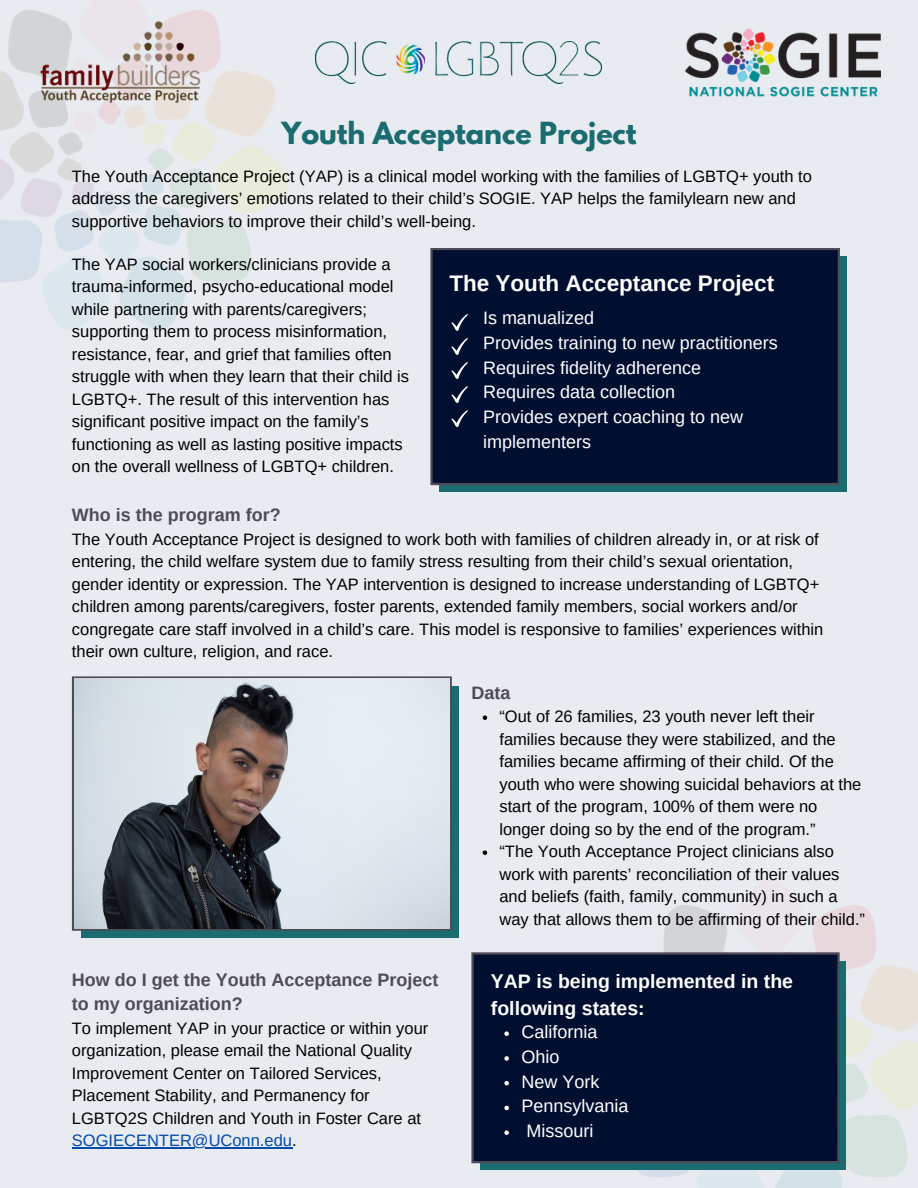
<style>
.page{position:relative;width:918px;height:1188px;background:#e8ebef}
.page>*{position:absolute;margin:0;border:0;box-sizing:border-box;transform-origin:0 0}
.t1{font:700 27px "League Spartan";color:#1a6c70}
.t2{font:700 22.5px "Arimo";color:#fff}
.t3{font:700 19.5px/27px "Arimo";color:#fff}
.t4{font:18px/24.8px "Arimo";color:#fff}
.t5{font:700 18px/24.8px "Arimo";color:#4e4c59}
.t6{font:16.5px/22.5px "Arimo";color:#000}
.s1{color:#004aad}
</style>
<div class="page">
<img style="left:0;top:10px;width:327px;height:320px">
<div style="left:439px;top:257px;width:407px;height:235px;background:#1a6c70"></div>
<div style="left:430px;top:248px;width:410px;height:237px;background:#000e2f"></div>
<svg style="left:451px;top:314px;width:17px;height:17px"></svg>
<svg style="left:451px;top:338px;width:17px;height:17px"></svg>
<svg style="left:451px;top:362px;width:17px;height:17px"></svg>
<svg style="left:451px;top:386px;width:17px;height:17px"></svg>
<svg style="left:451px;top:410px;width:17px;height:17px"></svg>
<div style="left:82px;top:686px;width:377px;height:252px;background:#1a6c70"></div>
<svg style="left:72px;top:676px;width:380px;height:255px"></svg>
<img style="left:75px;top:679px;width:374px;height:250px">
<svg style="left:483px;top:715px;width:4px;height:5px"></svg>
<svg style="left:483px;top:850px;width:4px;height:5px"></svg>
<img style="left:34px;top:18px;width:171px;height:89px">
<img style="left:685px;top:28px;width:196px;height:69px">
<img style="left:316px;top:42px;width:286px;height:42px">
<hr style="left:72px;top:1148px;width:220px;height:1px;background:#004aad">
<div style="left:480px;top:961px;width:366px;height:209px;background:#1a6c70"></div>
<div style="left:471px;top:952px;width:369px;height:211px;background:#000e2f"></div>
<svg style="left:504px;top:1031px;width:5px;height:5px"></svg>
<svg style="left:504px;top:1056px;width:5px;height:5px"></svg>
<svg style="left:504px;top:1081px;width:5px;height:4px"></svg>
<svg style="left:504px;top:1106px;width:5px;height:4px"></svg>
<svg style="left:504px;top:1130px;width:5px;height:5px"></svg>
<h1 class="t1" style="left:281px;top:119px;width:357px">Youth Acceptance Project</h1>
<p class="t6" style="left:72px;top:165px;width:742px">The Youth Acceptance Project (YAP) is a clinical model working with the families of LGBTQ+ youth to address the caregivers’ emotions related to their child’s SOGIE. YAP helps the familylearn new and supportive behaviors to improve their child’s well-being.</p>
<p class="t6" style="left:72px;top:253px;width:339px">The YAP social workers/clinicians provide a trauma-informed, psycho-educational model while partnering with parents/caregivers; supporting them to process misinformation, resistance, fear, and grief that families often struggle with when they learn that their child is LGBTQ+. The result of this intervention has significant positive impact on the family’s functioning as well as lasting positive impacts on the overall wellness of LGBTQ+ children.</p>
<h2 class="t2" style="left:449px;top:271px;width:326px">The Youth Acceptance Project</h2>
<p class="t4" style="left:483px;top:306px;width:296px">Is manualized<br>Provides training to new practitioners<br>Requires fidelity adherence<br>Requires data collection<br>Provides expert coaching to new implementers</p>
<p class="t5" style="left:72px;top:502px;width:210px">Who is the program for?</p>
<p class="t6" style="left:72px;top:528px;width:753px">The Youth Acceptance Project is designed to work both with families of children already in, or at risk of entering, the child welfare system due to family stress resulting from their child’s sexual orientation, gender identity or expression. The YAP intervention is designed to increase understanding of LGBTQ+ children among parents/caregivers, foster parents, extended family members, social workers and/or congregate care staff involved in a child’s care. This model is responsive to families’ experiences within their own culture, religion, and race.</p>
<p class="t5" style="left:471px;top:680px;width:41px">Data</p>
<p class="t6" style="left:499px;top:705px;width:367px">“Out of 26 families, 23 youth never left their families because they were stabilized, and the families became affirming of their child. Of the youth who were showing suicidal behaviors at the start of the program, 100% of them were no longer doing so by the end of the program.”<br>“The Youth Acceptance Project clinicians also work with parents’ reconciliation of their values and beliefs (faith, family, community) in such a way that allows them to be affirming of their child.”</p>
<p class="t5" style="left:72px;top:967px;width:368px">How do I get the Youth Acceptance Project to my organization?</p>
<p class="t6" style="left:72px;top:1017px;width:358px">To implement YAP in your practice or within your organization, please email the National Quality Improvement Center on Tailored Services, Placement Stability, and Permanency for LGBTQ2S Children and Youth in Foster Care at <span class="s1">SOGIECENTER@UConn.edu</span>.</p>
<p class="t4" style="left:521px;top:1020px;width:109px">California<br>Ohio<br>New York<br>Pennsylvania<br>Missouri</p>
<p class="t3" style="left:491px;top:967px;width:304px">YAP is being implemented in the following states:</p>
</div>
